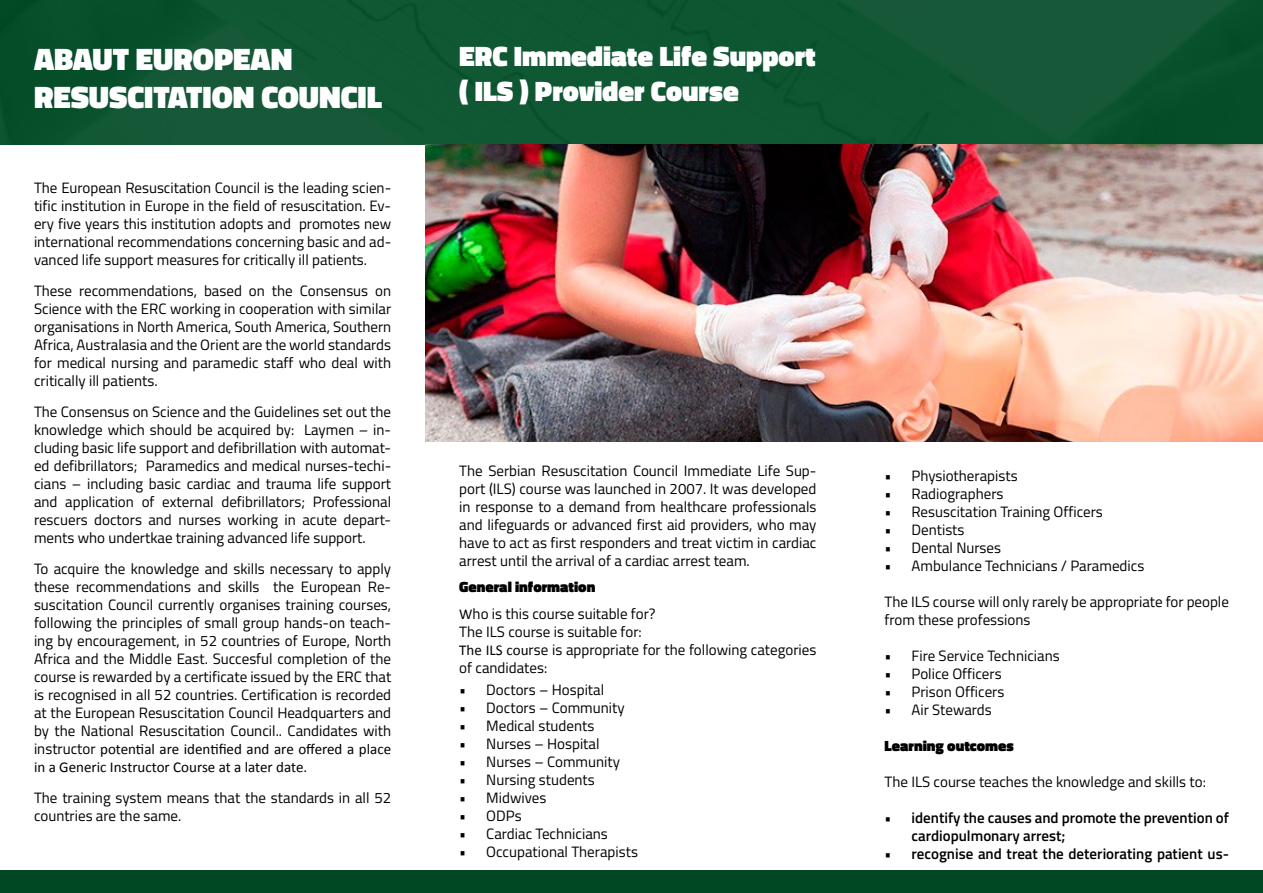
<style>
.page{position:relative;width:1263px;height:893px;background:#fff}
.page>*{position:absolute;margin:0;border:0;box-sizing:border-box;transform-origin:0 0}
.t1{font:900 31.5px/37.8px "Titillium Web";color:#fff}
.t2{font:900 28.5px/34.2px "Titillium Web";color:#fff}
.t3{font:15px/18px "Titillium Web";color:#000;text-align:justify}
.t4{font:600 15px/18px "Titillium Web";color:#000}
.t5{font:15px/18px "Calibri";color:#000}
.t6{font:900 15px "Titillium Web";color:#000}
.s1{font-family:"Titillium Web"}
.s2{font-weight:900}
.s3{font-family:"Calibri"}
</style>
<div class="page">
<img style="left:0;top:0;width:1263px;height:145px">
<div style="left:0;top:871px;width:1263px;height:22px;background:#004724"></div>
<img style="left:425px;top:145px;width:838px;height:296px">
<h1 class="t1" style="left:34px;top:40px;width:350px">ABAUT EUROPEAN<br>RESUSCITATION COUNCIL</h1>
<p class="t3" style="left:34px;top:178px;width:359px">The European Resuscitation Council is the leading scien&shy;tific institution in Europe in the field of resuscitation. Ev&shy;ery five years this institution adopts and promotes new international recommendations concerning basic and ad&shy;vanced life support measures for critically ill patients.</p>
<p class="t3" style="left:34px;top:281px;width:359px">These recommendations, based on the Consensus on Science with the ERC working in cooperation with similar organisations in North America, South America, Southern Africa, Australasia and the Orient are the world standards for medical nursing and paramedic staff who deal with critically ill patients.</p>
<p class="t3" style="left:34px;top:402px;width:359px">The Consensus on Science and the Guidelines set out the knowledge which should be acquired by: Laymen – in&shy;cluding basic life support and defibrillation with automat&shy;ed defibrillators; Paramedics and medical nurses-techi&shy;cians – including basic cardiac and trauma life support and application of external defibrillators; Professional rescuers doctors and nurses working in acute depart&shy;ments who undertkae training advanced life support.</p>
<p class="t3" style="left:34px;top:559px;width:359px">To acquire the knowledge and skills necessary to apply these recommendations and skills the European Re&shy;suscitation Council currently organises training courses, following the principles of small group hands-on teach&shy;ing by encouragement, in 52 countries of Europe, North Africa and the Middle East. Succesful completion of the course is rewarded by a certificate issued by the ERC that is recognised in all 52 countries. Certification is recorded at the European Resuscitation Council Headquarters and by the National Resuscitation Council.. Candidates with</p>
<p class="t5" style="left:34px;top:740px;width:359px"><span class="s1">instructor</span> potential are identified and are offered a place in a Generic Instructor Course at a later date.</p>
<p class="t3" style="left:34px;top:787px;width:359px">The training system means that the standards in all 52 countries are the same.</p>
<h2 class="t2" style="left:459px;top:39px;width:358px">ERC Immediate Life Support ( ILS ) Provider Course</h2>
<p class="t3" style="left:459px;top:461px;width:359px">The Serbian Resuscitation Council Immediate Life Sup&shy;port (ILS) course was launched in 2007. It was developed in response to a demand from healthcare professionals and lifeguards or advanced first aid providers, who may have to act as first responders and treat victim in cardiac arrest until the arrival of a cardiac arrest team.</p>
<p class="t3" style="left:459px;top:573px;width:198px;line-height:26.5px"><span class="s2">General information<br></span><span class="s3">W</span>ho is this course suitable for?</p>
<p class="t3" style="left:459px;top:622px;width:359px;text-align:left">The ILS course is suitable for:<br><span class="s3">The ILS cou</span>rse is appropriate for the following categories of candidates:</p>
<p class="t3" style="left:459px;top:680px;width:146px">• Doctors – Hospital</p>
<p class="t3" style="left:459px;top:698px;width:167px">• Doctors – Community</p>
<p class="t3" style="left:459px;top:716px;width:137px">• Medical students</p>
<p class="t3" style="left:459px;top:734px;width:142px">• Nurses – Hospital</p>
<p class="t3" style="left:459px;top:752px;width:162px">• Nurses – Community</p>
<p class="t3" style="left:459px;top:770px;width:137px">• Nursing students</p>
<p class="t3" style="left:459px;top:788px;width:89px">• Midwives</p>
<p class="t3" style="left:459px;top:806px;width:64px">• ODPs</p>
<p class="t3" style="left:459px;top:824px;width:150px">• Cardiac Technicians</p>
<p class="t3" style="left:459px;top:842px;width:180px">• Occupational Therapists</p>
<p class="t3" style="left:884px;top:465px;width:135px">• Physiotherapists</p>
<p class="t3" style="left:884px;top:483px;width:121px">• Radiographers</p>
<p class="t3" style="left:884px;top:501px;width:220px">• Resuscitation Training Officers</p>
<p class="t3" style="left:884px;top:519px;width:82px">• Dentists</p>
<p class="t3" style="left:884px;top:537px;width:118px">• Dental Nurses</p>
<p class="t3" style="left:884px;top:555px;width:261px">• Ambulance Technicians / Paramedics</p>
<p class="t3" style="left:884px;top:591px;width:346px">The ILS course will only rarely be appropriate for people from these professions</p>
<p class="t3" style="left:884px;top:645px;width:177px">• Fire Service Technicians</p>
<p class="t3" style="left:884px;top:663px;width:119px">• Police Officers</p>
<p class="t3" style="left:884px;top:681px;width:121px">• Prison Officers</p>
<p class="t3" style="left:884px;top:699px;width:109px">• Air Stewards</p>
<p class="t6" style="left:884px;top:734px;width:131px">Learning outcomes</p>
<p class="t3" style="left:884px;top:771px;width:323px">The ILS course teaches the knowledge and skills to:</p>
<p class="t4" style="left:911px;top:807px;width:319px;text-indent:-27px">• identify the causes and promote the prevention of cardiopulmonary arrest;</p>
<p class="t4" style="left:884px;top:843px;width:346px">• recognise and treat the deteriorating patient us-</p>
</div>
